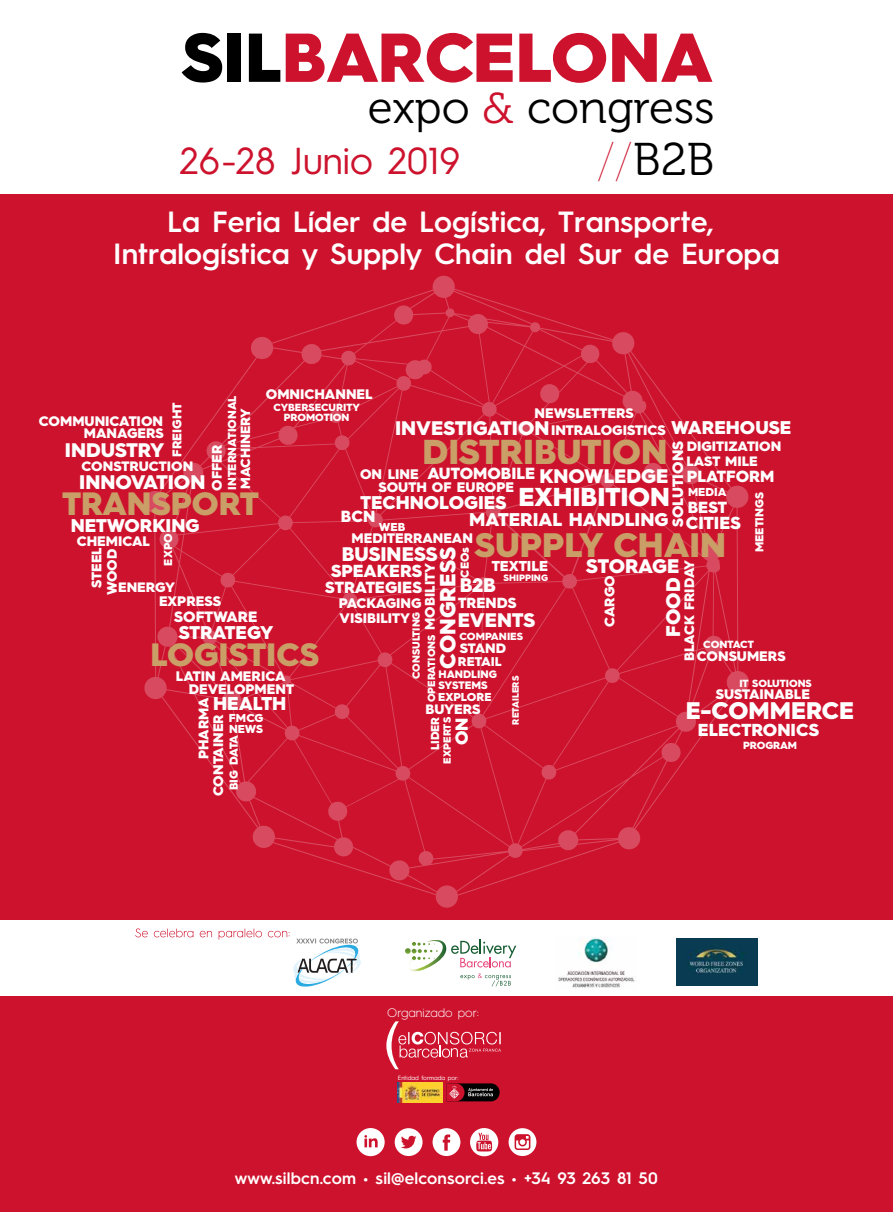
<style>
.page{position:relative;width:893px;height:1212px;background:#fff}
.page>*{position:absolute;margin:0;border:0;box-sizing:border-box;transform-origin:0 0}
.t1{font:900 69.15px "Hurme Geometric Sans 3";color:#cd122d}
.t2{font:45.75px/51.3px "Museo 300";color:#000;text-align:right}
.t3{font:37.65px "Hurme Geometric Sans 3";color:#cd122d}
.t4{font:900 34.65px "Hurme Geometric Sans 3";color:#ca9e67}
.t5{font:900 34.05px "Hurme Geometric Sans 3";color:#ca9e67}
.t6{font:900 32.4px "Hurme Geometric Sans 3";color:#ca9e67}
.t7{font:600 29.25px/32px "Hurme Geometric Sans 3";color:#fff;text-align:center}
.t8{font:900 25.95px "Hurme Geometric Sans 3";color:#fff}
.t9{font:900 24.15px "Hurme Geometric Sans 3";color:#fff}
.t10{font:900 22.05px "Hurme Geometric Sans 3";color:#fff}
.t11{font:900 19.8px "Hurme Geometric Sans 3";color:#fff}
.t12{font:900 18.75px "Hurme Geometric Sans 3";color:#fff}
.t13{font:900 18.45px "Hurme Geometric Sans 3";color:#fff}
.t14{font:900 17.55px "Hurme Geometric Sans 3";color:#fff}
.t15{font:900 17.4px "Hurme Geometric Sans 3";color:#fff}
.t16{font:600 16.65px "Hurme Geometric Sans 3";letter-spacing:.01em;color:#fff}
.t17{font:900 16.2px "Hurme Geometric Sans 3";color:#fff}
.t18{font:900 15.15px "Hurme Geometric Sans 3";color:#fff}
.t19{font:900 15px "Hurme Geometric Sans 3";color:#fff}
.t20{font:900 14.7px "Hurme Geometric Sans 3";color:#fff}
.t21{font:900 14.4px "Hurme Geometric Sans 3";color:#fff}
.t22{font:900 13.95px "Hurme Geometric Sans 3";color:#fff}
.t23{font:900 13.95px "Hurme Geometric Sans 3";letter-spacing:-.02em;color:#fff}
.t24{font:900 13.65px "Hurme Geometric Sans 3";color:#fff}
.t25{font:900 13.35px "Hurme Geometric Sans 3";color:#fff}
.t26{font:900 12.75px "Hurme Geometric Sans 3";color:#fff}
.t27{font:300 12.3px "Hurme Geometric Sans 3";color:#fff}
.t28{font:900 11.55px "Hurme Geometric Sans 3";color:#fff}
.t29{font:900 10.8px/10.4px "Hurme Geometric Sans 3";color:#fff}
.t30{font:900 10.5px/15.1px "Hurme Geometric Sans 3";color:#fff}
.t31{font:900 10.35px "Hurme Geometric Sans 3";color:#fff}
.t32{font:900 9.3px "Hurme Geometric Sans 3";color:#fff}
.t33{font:6.15px "Hurme Geometric Sans 3";color:#fff}
.s1{color:#000}
.s2{font-family:"Adelle";font-weight:300;color:#cd122d}
.s3{font-family:"Hurme Geometric Sans 3";font-weight:100;color:#cd122d}
</style>
<div class="page">
<div style="left:0;top:195px;width:893px;height:1017px;background:#cd122d"></div>
<div style="left:0;top:920px;width:893px;height:75px;background:#fff"></div>
<svg style="left:433px;top:1128px;width:27px;height:28px"></svg>
<svg style="left:509px;top:1128px;width:27px;height:28px"></svg>
<svg style="left:357px;top:1128px;width:28px;height:28px"></svg>
<svg style="left:395px;top:1128px;width:28px;height:28px"></svg>
<svg style="left:470px;top:1128px;width:28px;height:28px"></svg>
<svg style="left:144px;top:276px;width:605px;height:632px"></svg>
<svg style="left:386px;top:1021px;width:115px;height:48px"></svg>
<img style="left:558px;top:937px;width:77px;height:51px">
<img style="left:677px;top:939px;width:81px;height:46px">
<svg style="left:405px;top:939px;width:111px;height:47px"></svg>
<svg style="left:135px;top:928px;width:226px;height:58px"></svg>
<img style="left:398px;top:1082px;width:45px;height:20px">
<svg style="left:446px;top:1083px;width:54px;height:18px"></svg>
<h1 class="t1" style="left:182px;top:9px;width:532px"><span class="s1">SIL</span>BARCELONA</h1>
<h2 class="t2" style="left:368px;top:83px;width:348px">expo <span class="s2">&amp;</span> congress <span class="s3">//</span>B2B</h2>
<h3 class="t3" style="left:180px;top:134px;width:282px">26-28 Junio 2019</h3>
<h3 class="t7" style="left:113px;top:204px;width:668px">La Feria Líder de Logística, Transporte,<br>Intralogística y Supply Chain del Sur de Europa</h3>
<p class="t22" style="left:266px;top:384px;width:108px">OMNICHANNEL</p>
<p class="t31" style="left:273px;top:400px;width:88px">CYBERSECURITY</p>
<p class="t28" style="left:224px;top:490px;width:96px;rotate:-90deg">INTERNATIONAL</p>
<p class="t26" style="left:168px;top:457px;width:56px;rotate:-90deg">FREIGHT</p>
<p class="t25" style="left:236px;top:489px;width:83px;rotate:-90deg">MACHINERY</p>
<p class="t31" style="left:284px;top:410px;width:67px">PROMOTION</p>
<p class="t22" style="left:535px;top:403px;width:101px">NEWSLETTERS</p>
<p class="t22" style="left:39px;top:411px;width:126px">COMMUNICATION</p>
<h3 class="t13" style="left:671px;top:414px;width:121px">WAREHOUSE</h3>
<h3 class="t11" style="left:395px;top:414px;width:156px">INVESTIGATION</h3>
<p class="t22" style="left:551px;top:420px;width:116px">INTRALOGISTICS</p>
<p class="t22" style="left:84px;top:424px;width:81px">MANAGERS</p>
<h3 class="t4" style="left:423px;top:427px;width:246px">DISTRIBUTION</h3>
<p class="t18" style="left:667px;top:527px;width:88px;rotate:-90deg">SOLUTIONS</p>
<p class="t24" style="left:687px;top:437px;width:96px">DIGITIZATION</p>
<h3 class="t11" style="left:65px;top:436px;width:101px">INDUSTRY</h3>
<p class="t22" style="left:207px;top:491px;width:48px;rotate:-90deg">OFFER</p>
<p class="t24" style="left:686px;top:451px;width:73px">LAST MILE</p>
<p class="t24" style="left:82px;top:456px;width:113px">CONSTRUCTION</p>
<p class="t17" style="left:428px;top:462px;width:109px">AUTOMOBILE</p>
<h3 class="t11" style="left:79px;top:468px;width:128px">INNOVATION</h3>
<h3 class="t11" style="left:539px;top:462px;width:130px">KNOWLEDGE</h3>
<h3 class="t13" style="left:71px;top:512px;width:130px">NETWORKING</h3>
<p class="t22" style="left:420px;top:630px;width:68px;rotate:-90deg">MOBILITY</p>
<p class="t22" style="left:360px;top:465px;width:60px">ON LINE</p>
<p class="t17" style="left:687px;top:465px;width:89px">PLATFORM</p>
<p class="t22" style="left:378px;top:477px;width:137px">SOUTH OF EUROPE</p>
<p class="t28" style="left:688px;top:483px;width:40px">MEDIA</p>
<h3 class="t8" style="left:519px;top:479px;width:153px">EXHIBITION</h3>
<h3 class="t6" style="left:63px;top:481px;width:198px">TRANSPORT</h3>
<p class="t28" style="left:751px;top:552px;width:62px;rotate:-90deg">MEETINGS</p>
<h3 class="t13" style="left:360px;top:489px;width:148px">TECHNOLOGIES</h3>
<p class="t17" style="left:688px;top:495px;width:41px">BEST</p>
<p class="t17" style="left:341px;top:505px;width:36px">BCN</p>
<h3 class="t13" style="left:469px;top:507px;width:201px">MATERIAL HANDLING</h3>
<p class="t15" style="left:686px;top:511px;width:56px">CITIES</p>
<p class="t28" style="left:379px;top:519px;width:28px">WEB</p>
<h3 class="t5" style="left:475px;top:521px;width:253px">SUPPLY CHAIN</h3>
<p class="t22" style="left:352px;top:528px;width:123px">MEDITERRANEAN</p>
<h3 class="t10" style="left:432px;top:669px;width:123px;rotate:-90deg">CONGRESS</h3>
<p class="t28" style="left:160px;top:565px;width:34px;rotate:-90deg">EXPO</p>
<p class="t22" style="left:77px;top:531px;width:75px">CHEMICAL</p>
<p class="t22" style="left:87px;top:588px;width:42px;rotate:-90deg">STEEL</p>
<h3 class="t11" style="left:342px;top:540px;width:97px">BUSINESS</h3>
<p class="t28" style="left:457px;top:578px;width:32px;rotate:-90deg">CEOs</p>
<p class="t24" style="left:103px;top:595px;width:48px;rotate:-90deg">WOOD</p>
<h3 class="t11" style="left:586px;top:552px;width:95px">STORAGE</h3>
<p class="t24" style="left:680px;top:661px;width:103px;rotate:-90deg">BLACK FRIDAY</p>
<p class="t21" style="left:492px;top:556px;width:58px">TEXTILE</p>
<p class="t15" style="left:331px;top:559px;width:93px">SPEAKERS</p>
<p class="t32" style="left:504px;top:571px;width:46px">SHIPPING</p>
<p class="t22" style="left:600px;top:627px;width:53px;rotate:-90deg">CARGO</p>
<h3 class="t11" style="left:659px;top:637px;width:61px;rotate:-90deg">FOOD</h3>
<h3 class="t11" style="left:460px;top:571px;width:38px">B2B</h3>
<p class="t17" style="left:325px;top:576px;width:98px">STRATEGIES</p>
<p class="t24" style="left:118px;top:578px;width:58px">ENERGY</p>
<p class="t22" style="left:159px;top:592px;width:64px">EXPRESS</p>
<p class="t20" style="left:458px;top:592px;width:60px">TRENDS</p>
<p class="t23" style="left:339px;top:594px;width:84px">PACKAGING</p>
<p class="t19" style="left:174px;top:606px;width:85px">SOFTWARE</p>
<p class="t30" style="left:408px;top:702px;width:92px;text-indent:23px;rotate:-90deg">CONSULTING<br>OPERATIONS</p>
<h3 class="t11" style="left:458px;top:606px;width:79px">EVENTS</h3>
<p class="t22" style="left:340px;top:608px;width:72px">VISIBILITY</p>
<h3 class="t13" style="left:179px;top:619px;width:96px">STRATEGY</h3>
<p class="t31" style="left:459px;top:629px;width:65px">COMPANIES</p>
<p class="t31" style="left:703px;top:637px;width:52px">CONTACT</p>
<p class="t24" style="left:460px;top:638px;width:48px">STAND</p>
<h3 class="t6" style="left:150px;top:632px;width:170px">LOGISTICS</h3>
<p class="t22" style="left:697px;top:646px;width:90px">CONSUMERS</p>
<p class="t26" style="left:458px;top:652px;width:45px">RETAIL</p>
<p class="t22" style="left:176px;top:666px;width:111px">LATIN AMERICA</p>
<p class="t29" style="left:438px;top:669px;width:60px">HANDLING<br>SYSTEMS</p>
<p class="t32" style="left:509px;top:725px;width:50px;rotate:-90deg">RETAILERS</p>
<p class="t31" style="left:739px;top:676px;width:74px">IT SOLUTIONS</p>
<p class="t22" style="left:189px;top:679px;width:106px">DEVELOPMENT</p>
<p class="t22" style="left:716px;top:684px;width:96px">SUSTAINABLE</p>
<p class="t28" style="left:438px;top:689px;width:55px">EXPLORE</p>
<h3 class="t12" style="left:213px;top:690px;width:75px">HEALTH</h3>
<p class="t22" style="left:194px;top:759px;width:64px;rotate:-90deg">PHARMA</p>
<h3 class="t9" style="left:686px;top:694px;width:170px">E-COMMERCE</h3>
<p class="t24" style="left:426px;top:700px;width:56px">BUYERS</p>
<p class="t28" style="left:229px;top:710px;width:36px">FMCG</p>
<p class="t22" style="left:208px;top:796px;width:83px;rotate:-90deg">CONTAINER</p>
<p class="t28" style="left:427px;top:750px;width:35px;rotate:-90deg">LIDER</p>
<p class="t30" style="left:439px;top:764px;width:48px;rotate:-90deg">EXPERTS</p>
<p class="t14" style="left:449px;top:745px;width:29px;rotate:-90deg">ON</p>
<p class="t15" style="left:698px;top:718px;width:123px">ELECTRONICS</p>
<p class="t28" style="left:229px;top:721px;width:36px">NEWS</p>
<p class="t28" style="left:226px;top:790px;width:57px;rotate:-90deg">BIG DATA</p>
<p class="t31" style="left:743px;top:738px;width:56px">PROGRAM</p>
<p class="t27" style="left:387px;top:1004px;width:93px">Organizado por:</p>
<p class="t33" style="left:398px;top:1073px;width:62px">Entidad formada por:</p>
<p class="t16" style="left:235px;top:1167px;width:424px">www.silbcn.com • sil@elconsorci.es • +34 93 263 81 50</p>
</div>
